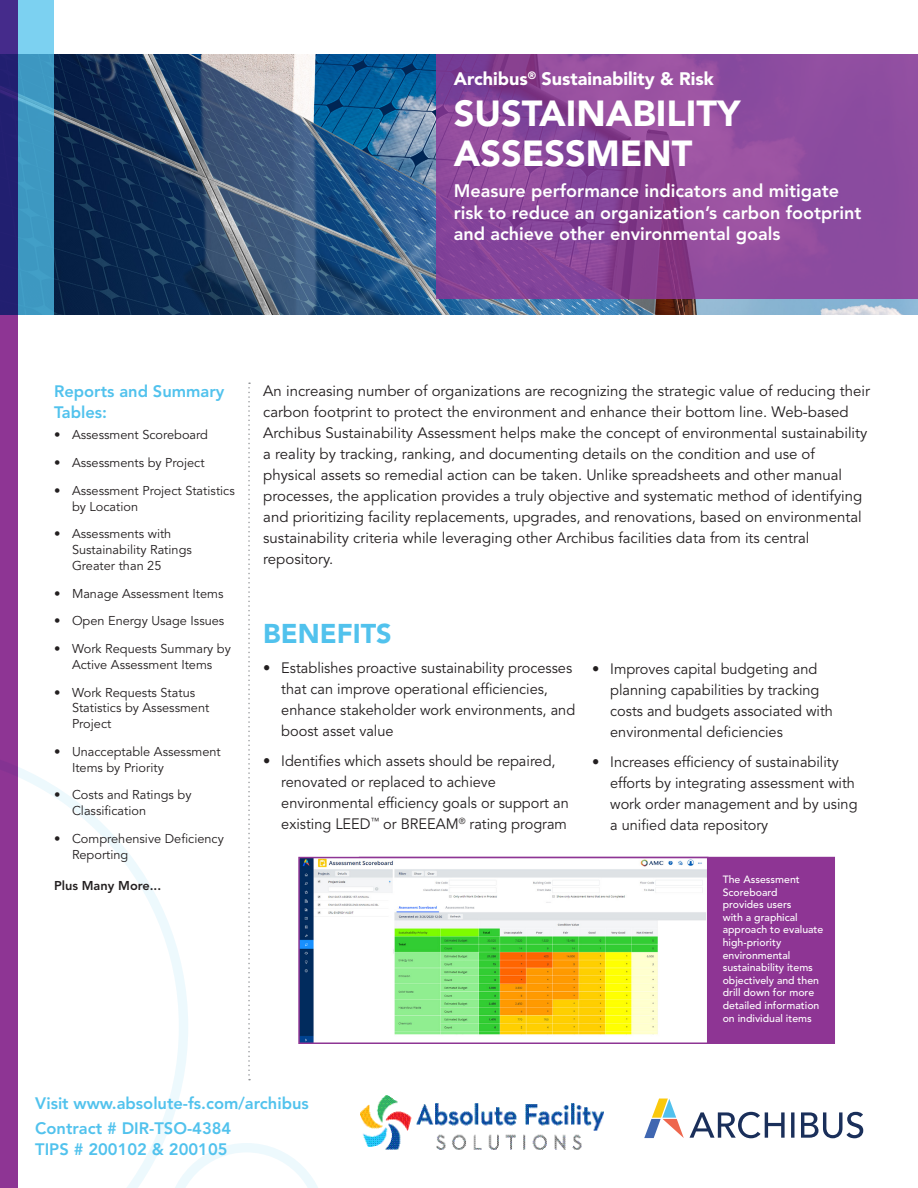
<style>
.page{position:relative;width:918px;height:1188px;background:#fff}
.page>*{position:absolute;margin:0;border:0;box-sizing:border-box;transform-origin:0 0}
.Page1__Title{font:900 36px/40.5px "Avenir LT Std";color:#fff}
.Page1__Head1{font:900 27px "Avenir LT Std";color:#51c2ed}
.Page1__Subhead_Below{font:800 18px/21.6px "Avenir LT Std";color:#fff}
.Page1__Subhead_Above{font:900 18px "Avenir LT Std";color:#fff}
.Page2__Head2{font:800 16.5px/21px "Avenir LT Std";color:#51c2ed}
.Page1__Sidebar_Subhe{font:800 16.5px/21px "Avenir LT Std";color:#51c2ed}
.Page1__Intro_Text{font:15px/21px "Avenir LT Std";color:#231f20}
.Page1__Bulleted_Text{font:15px/21px "Avenir LT Std";color:#231f20}
.Page1__Sidebar_Bulle{font:12.75px/15.8px "Avenir LT Std";color:#231f20}
.t1{font:800 12.75px "Avenir LT Std";color:#231f20}
.Caption_White{font:500 10.5px/12.6px "Avenir LT Std";color:#fff}
</style>
<div class="page">
<svg style="left:188px;top:1143px;width:130px;height:45px"></svg>
<svg style="left:18px;top:767px;width:170px;height:421px"></svg>
<svg style="left:644px;top:1099px;width:40px;height:39px"></svg>
<svg style="left:690px;top:1112px;width:173px;height:26px"></svg>
<div style="left:359px;top:857px;width:476px;height:187px;background:#8e3594"></div>
<img style="left:54px;top:54px;width:864px;height:261px">
<svg style="left:18px;top:0;width:36px;height:315px;background:#49a2ca"></svg>
<svg style="left:248px;top:382px;width:2px;height:698px"></svg>
<img style="left:301px;top:860px;width:404px;height:181px">
<div style="left:298px;top:857px;width:410px;height:187px;border:2px solid #8e3594"></div>
<svg style="left:0;top:0;width:18px;height:1188px;background:#722f8b"></svg>
<svg style="left:436px;top:54px;width:482px;height:245px;background:#8c499b"></svg>
<img style="left:360px;top:1095px;width:243px;height:54px">
<p class="Page1__Subhead_Above" style="left:454px;top:68px;width:262px">Archibus<sup>®</sup> Sustainability &amp; Risk</p>
<p class="Page1__Title" style="left:454px;top:93px;width:288px">SUSTAINABILITY<br>ASSESSMENT</p>
<p class="Page1__Subhead_Below" style="left:454px;top:180px;width:409px">Measure performance indicators and mitigate risk to reduce an organization’s carbon footprint and achieve other environmental goals</p>
<p class="Page1__Sidebar_Subhe" style="left:54px;top:381px;width:172px">Reports and Summary<br>Tables:</p>
<p class="Page1__Sidebar_Bulle" style="left:54px;top:428px;width:156px">• Assessment Scoreboard</p>
<p class="Page1__Sidebar_Bulle" style="left:54px;top:455px;width:152px">• Assessments by Project</p>
<p class="Page1__Sidebar_Bulle" style="left:72px;top:483px;width:164px;text-indent:-18px">• Assessment Project Statistics by Location</p>
<p class="Page1__Sidebar_Bulle" style="left:72px;top:527px;width:121px;text-indent:-18px">• Assessments with<br>Sustainability Ratings<br>Greater than 25</p>
<p class="Page1__Sidebar_Bulle" style="left:54px;top:586px;width:171px">• Manage Assessment Items</p>
<p class="Page1__Sidebar_Bulle" style="left:54px;top:614px;width:172px">• Open Energy Usage Issues</p>
<p class="Page1__Sidebar_Bulle" style="left:54px;top:641px;width:178px;text-align:center">• Work Requests Summary by<br>Active Assessment Items</p>
<p class="Page1__Sidebar_Bulle" style="left:72px;top:685px;width:139px;text-indent:-18px">• Work Requests Status<br>Statistics by Assessment<br>Project</p>
<p class="Page1__Sidebar_Bulle" style="left:72px;top:744px;width:150px;text-indent:-18px">• Unacceptable Assessment<br>Items by Priority</p>
<p class="Page1__Sidebar_Bulle" style="left:72px;top:788px;width:121px;text-indent:-18px">• Costs and Ratings by<br>Classification</p>
<p class="Page1__Sidebar_Bulle" style="left:72px;top:831px;width:153px;text-indent:-18px">• Comprehensive Deficiency<br>Reporting</p>
<p class="t1" style="left:54px;top:878px;width:109px">Plus Many More...</p>
<p class="Page1__Intro_Text" style="left:263px;top:380px;width:608px">An increasing number of organizations are recognizing the strategic value of reducing their carbon footprint to protect the environment and enhance their bottom line. Web-based</p>
<p class="Page1__Intro_Text" style="left:263px;top:422px;width:606px">Archibus Sustainability Assessment helps make the concept of environmental sustainability a reality by tracking, ranking, and documenting details on the condition and use of physical assets so remedial action can be taken. Unlike spreadsheets and other manual processes, the application provides a truly objective and systematic method of identifying and prioritizing facility replacements, upgrades, and renovations, based on environmental sustainability criteria while leveraging other Archibus facilities data from its central repository.</p>
<p class="Page1__Head1" style="left:263px;top:617px;width:130px">BENEFITS</p>
<p class="Page1__Bulleted_Text" style="left:281px;top:658px;width:296px;text-indent:-18px">• Establishes proactive sustainability processes that can improve operational efficiencies, enhance stakeholder work environments, and boost asset value</p>
<p class="Page1__Bulleted_Text" style="left:281px;top:751px;width:289px;text-indent:-18px">• Identifies which assets should be repaired, renovated or replaced to achieve environmental efficiency goals or support an existing LEED<sup>™</sup> or BREEAM<sup>®</sup> rating program</p>
<p class="Page1__Bulleted_Text" style="left:610px;top:658px;width:224px;text-indent:-18px">• Improves capital budgeting and planning capabilities by tracking costs and budgets associated with environmental deficiencies</p>
<p class="Page1__Bulleted_Text" style="left:610px;top:751px;width:249px;text-indent:-18px">• Increases efficiency of sustainability efforts by integrating assessment with work order management and by using a unified data repository</p>
<p class="Caption_White" style="left:723px;top:873px;width:102px">The Assessment<br>Scoreboard<br>provides users<br>with a graphical approach to evaluate high-priority environmental sustainability items objectively and then drill down for more detailed information on individual items</p>
<p class="Page2__Head2" style="left:35px;top:1093px;width:275px">Visit www.absolute-fs.com/archibus</p>
<p class="Page2__Head2" style="left:35px;top:1118px;width:198px">Contract # DIR-TSO-4384<br>TIPS # 200102 &amp; 200105</p>
</div>
